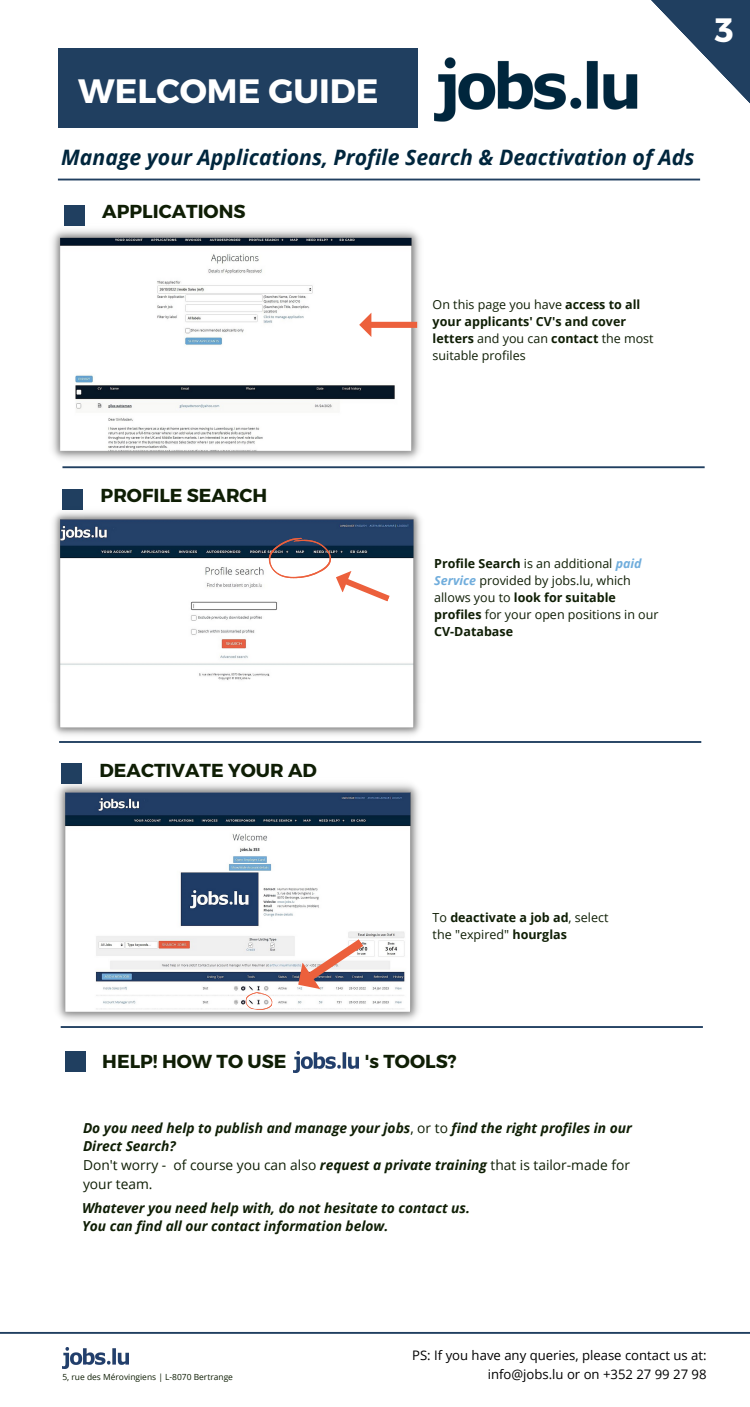
<style>
.page{position:relative;width:750px;height:1407px;background:#fff}
.page>*{position:absolute;margin:0;border:0;box-sizing:border-box;transform-origin:0 0}
.t1{font:700 33.75px "Montserrat";color:#fff}
.t2{font:italic 700 21.25px "Open Sans";color:#00263d}
.t3{font:700 18.75px "Montserrat";color:#0f1e05}
.t4{font:italic 700 13.75px/18.8px "Open Sans";color:#0f1e05}
.t5{font:13.12px/19.8px "Open Sans";color:#000;text-align:right}
.t6{font:700 12.5px/16.9px "Open Sans";color:#0f1e05}
.t7{font:12.5px/16.9px "Open Sans";color:#0f1e05}
.t8{font:8.5px "Open Sans";color:#0f1e05}
.s1{font-weight:400}
.s2{font-weight:700}
.s3{font-weight:700;font-style:italic;color:#70addc}
.s4{font-weight:400;font-style:normal}
</style>
<div class="page">
<div style="left:58px;top:49px;width:360px;height:79px;background:#203f60"></div>
<hr style="left:58px;top:179px;width:642px;height:1px;background:#203f60">
<hr style="left:0;top:1331px;width:750px;height:2px;background:#203f60">
<div style="left:64px;top:205px;width:21px;height:20px;background:#203f60"></div>
<img style="left:434px;top:57px;width:200px;height:65px">
<svg style="left:634px;top:0;width:116px;height:109px"></svg>
<div style="left:62px;top:488px;width:21px;height:21px;background:#203f60"></div>
<hr style="left:62px;top:466px;width:643px;height:2px;background:#203f60">
<img style="left:53px;top:509px;width:368px;height:226px">
<img style="left:52px;top:225px;width:368px;height:235px">
<svg style="left:312px;top:305px;width:105px;height:93px"></svg>
<hr style="left:59px;top:741px;width:642px;height:2px;background:#203f60">
<img style="left:57px;top:784px;width:362px;height:237px">
<div style="left:65px;top:1051px;width:20px;height:21px;background:#203f60"></div>
<svg style="left:269px;top:538px;width:124px;height:71px"></svg>
<img style="left:293px;top:1051px;width:66px;height:21px">
<img style="left:62px;top:1347px;width:66px;height:21px">
<svg style="left:244px;top:990px;width:30px;height:22px"></svg>
<svg style="left:289px;top:929px;width:81px;height:68px"></svg>
<div style="left:61px;top:763px;width:21px;height:21px;background:#203f60"></div>
<hr style="left:61px;top:1026px;width:642px;height:1px;background:#203f60">
<h1 class="t1" style="left:78px;top:69px;width:302px">WELCOME GUIDE</h1>
<h2 class="t2" style="left:61px;top:142px;width:635px">Manage your Applications, Profile Search &amp; Deactivation of Ads</h2>
<h3 class="t3" style="left:102px;top:199px;width:145px">APPLICATIONS</h3>
<h1 class="t1" style="left:715px;top:8px;width:20px">3</h1>
<p class="t6" style="left:433px;top:296px;width:222px"><span class="s1">On this page you have</span> access to all your applicants' CV's and cover letters <span class="s1">and you can</span> contact <span class="s1">the most suitable profiles</span></p>
<h3 class="t3" style="left:101px;top:483px;width:168px">PROFILE SEARCH</h3>
<p class="t7" style="left:434px;top:555px;width:226px"><span class="s2">Profile Search</span> is an additional <span class="s3">paid<br>Service</span> provided by jobs.lu, which allows you to <span class="s2">look for suitable profiles</span> for your open positions in our<br><span class="s2">CV-Database</span></p>
<h3 class="t3" style="left:100px;top:758px;width:219px">DEACTIVATE YOUR AD</h3>
<p class="t6" style="left:433px;top:908px;width:177px"><span class="s1">To</span> deactivate a job ad<span class="s1">, select the "expired"</span> hourglas</p>
<h3 class="t3" style="left:102px;top:1049px;width:186px">HELP! HOW TO USE</h3>
<h3 class="t3" style="left:365px;top:1049px;width:93px">'s TOOLS?</h3>
<p class="t4" style="left:83px;top:1117px;width:550px">Do you need help to publish and manage your jobs<span class="s4">, or to</span> find the right profiles in our Direct Search?<br><span class="s4">Don't worry - of course you can also</span> request a private training <span class="s4">that is tailor-made for your team.</span></p>
<p class="t4" style="left:82px;top:1197px;width:389px">Whatever you need help with, do not hesitate to contact us.<br>You can find all our contact information below.</p>
<p class="t8" style="left:62px;top:1370px;width:172px">5, rue des Mérovingiens | L-8070 Bertrange</p>
<p class="t5" style="left:412px;top:1344px;width:296px">PS: If you have any queries, please contact us at: info@jobs.lu or on +352 27 99 27 98</p>
</div>
